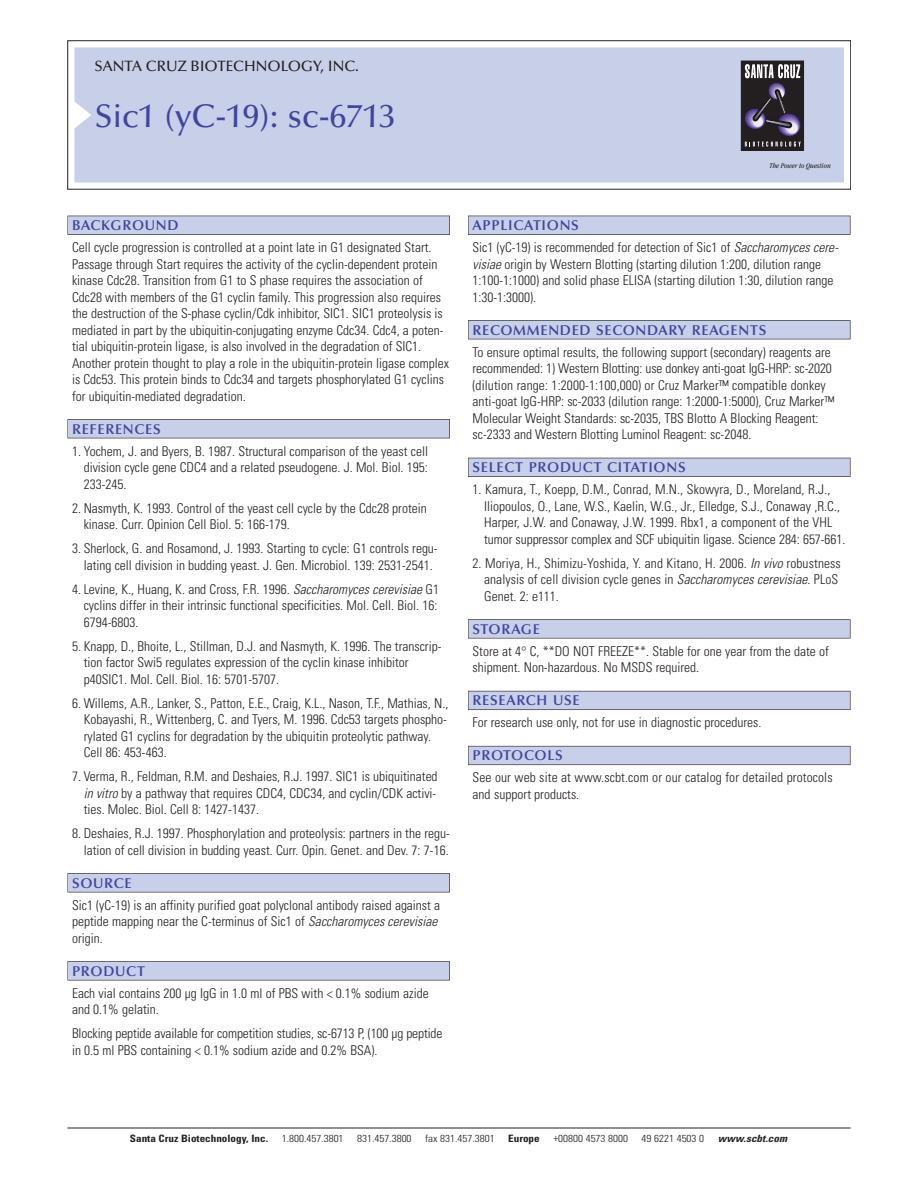
<style>
.page{position:relative;width:918px;height:1188px;background:#fff}
.page>*{position:absolute;margin:0;border:0;box-sizing:border-box;transform-origin:0 0}
.t1{font:500 33px "Optima";color:#41459c}
.t2{font:500 15px "Optima";color:#231f20}
.t3{font:600 14.25px "Optima";letter-spacing:.05em;color:#41459c}
.t4{font:300 condensed 13.5px/16.5px "Univers";color:#231f20}
.t5{font:300 condensed 10.2px "Univers";color:#231f20;scale:1.1 1}
.t6{font:700 condensed 10.2px "Univers";color:#231f20;scale:1.1 1}
.t7{font:italic 700 condensed 10.2px "Univers";color:#231f20;scale:1.1 1}
.t8{font:italic condensed 7.5px "Garamond";color:#231f20}
.s1{font-style:italic}
</style>
<div class="page">
<div style="left:74px;top:47px;width:770px;height:135px;background:#c7cfe9"></div>
<div style="left:741px;top:61px;width:62px;height:89px;background:#231f20"></div>
<div style="left:741px;top:61px;width:63px;height:90px;border:1px solid #231f20"></div>
<svg style="left:741px;top:64px;width:64px;height:83px"></svg>
<div style="left:68px;top:216px;width:382px;height:19px;background:#64636a"></div>
<div style="left:68px;top:216px;width:381px;height:18px;background:#c7cfe9"></div>
<div style="left:68px;top:419px;width:382px;height:19px;background:#64636a"></div>
<div style="left:68px;top:420px;width:381px;height:18px;background:#c7cfe9"></div>
<div style="left:68px;top:873px;width:382px;height:19px;background:#67666b"></div>
<div style="left:68px;top:874px;width:381px;height:18px;background:#c7cfe9"></div>
<div style="left:68px;top:961px;width:382px;height:19px;background:#6b696e"></div>
<div style="left:68px;top:962px;width:381px;height:18px;background:#c7cfe9"></div>
<div style="left:468px;top:216px;width:382px;height:19px;background:#64636a"></div>
<div style="left:468px;top:216px;width:382px;height:18px;background:#c7cfe9"></div>
<div style="left:468px;top:320px;width:382px;height:19px;background:#64636a"></div>
<div style="left:468px;top:321px;width:382px;height:18px;background:#c7cfe9"></div>
<div style="left:468px;top:458px;width:382px;height:19px;background:#63636c"></div>
<div style="left:468px;top:458px;width:382px;height:18px;background:#c7cfe9"></div>
<div style="left:468px;top:619px;width:382px;height:19px;background:#6b696e"></div>
<div style="left:468px;top:620px;width:382px;height:18px;background:#c7cfe9"></div>
<div style="left:468px;top:691px;width:382px;height:19px;background:#696a75"></div>
<div style="left:468px;top:691px;width:382px;height:18px;background:#c7cfe9"></div>
<div style="left:468px;top:746px;width:382px;height:19px;background:#717380"></div>
<div style="left:468px;top:746px;width:382px;height:18px;background:#c7cfe9"></div>
<hr style="left:68px;top:1128px;width:782px;height:1px;background:#231f20">
<p class="t2" style="left:94px;top:60px;width:266px">SANTA CRUZ BIOTECHNOLOGY, INC.</p>
<h1 class="t1" style="left:94px;top:102px;width:303px">Sic1 (yC-19): sc-6713</h1>
<p class="t3" style="left:72px;top:219px;width:108px">BACKGROUND</p>
<p class="t4" style="left:72px;top:240px;width:379px">Cell cycle progression is controlled at a point late in G1 designated Start.<br>Passage through Start requires the activity of the cyclin-dependent protein kinase Cdc28. Transition from G1 to S phase requires the association of Cdc28 with members of the G1 cyclin family. This progression also requires the destruction of the S-phase cyclin/Cdk inhibitor, SIC1. SIC1 proteolysis is mediated in part by the ubiquitin-conjugating enzyme Cdc34. Cdc4, a poten&shy;tial ubiquitin-protein ligase, is also involved in the degradation of SIC1.<br>Another protein thought to play a role in the ubiquitin-protein ligase complex is Cdc53. This protein binds to Cdc34 and targets phosphorylated G1 cyclins for ubiquitin-mediated degradation.</p>
<p class="t3" style="left:72px;top:423px;width:90px">REFERENCES</p>
<p class="t4" style="left:84px;top:444px;width:346px;text-align:justify;text-indent:-12px">1. Yochem, J. and Byers, B. 1987. Structural comparison of the yeast cell division cycle gene CDC4 and a related pseudogene. J. Mol. Biol. 195:<br>233-245.</p>
<p class="t4" style="left:84px;top:501px;width:345px;text-indent:-12px">2. Nasmyth, K. 1993. Control of the yeast cell cycle by the Cdc28 protein kinase. Curr. Opinion Cell Biol. 5: 166-179.</p>
<p class="t4" style="left:72px;top:541px;width:367px;text-align:center">3. Sherlock, G. and Rosamond, J. 1993. Starting to cycle: G1 controls regu&shy;lating cell division in budding yeast. J. Gen. Microbiol. 139: 2531-2541.</p>
<p class="t4" style="left:84px;top:582px;width:357px;text-indent:-12px">4. Levine, K., Huang, K. and Cross, F.R. 1996. <span class="s1">Saccharomyces cerevisiae</span>G1 cyclins differ in their intrinsic functional specificities. Mol. Cell. Biol. 16:<br>6794-6803.</p>
<p class="t4" style="left:84px;top:639px;width:359px;text-indent:-12px">5. Knapp, D., Bhoite, L., Stillman, D.J. and Nasmyth, K. 1996. The transcrip&shy;tion factor Swi5 regulates expression of the cyclin kinase inhibitor p40SIC1. Mol. Cell. Biol. 16: 5701-5707.</p>
<p class="t4" style="left:84px;top:696px;width:366px;text-indent:-12px">6. Willems, A.R., Lanker, S., Patton, E.E., Craig, K.L., Nason, T.F., Mathias, N., Kobayashi, R., Wittenberg, C. and Tyers, M. 1996. Cdc53 targets phospho&shy;rylated G1 cyclins for degradation by the ubiquitin proteolytic pathway.<br>Cell 86: 453-463.</p>
<p class="t4" style="left:84px;top:769px;width:355px;text-align:justify;text-indent:-12px">7. Verma, R., Feldman, R.M. and Deshaies, R.J. 1997. SIC1 is ubiquitinated <span class="s1">in vitro</span>by a pathway that requires CDC4, CDC34, and cyclin/CDK activi&shy;ties. Molec. Biol. Cell 8: 1427-1437.</p>
<p class="t4" style="left:72px;top:826px;width:379px;text-align:right">8. Deshaies, R.J. 1997. Phosphorylation and proteolysis: partners in the regu&shy;lation of cell division in budding yeast. Curr. Opin. Genet. and Dev. 7: 7-16.</p>
<p class="t3" style="left:72px;top:877px;width:61px">SOURCE</p>
<p class="t4" style="left:72px;top:898px;width:370px;text-align:justify">Sic1 (yC-19) is an affinity purified goat polyclonal antibody raised against a peptide mapping near the C-terminus of Sic1 of <span class="s1">Saccharomyces cerevisiae </span>origin.</p>
<p class="t3" style="left:72px;top:965px;width:74px">PRODUCT</p>
<p class="t4" style="left:72px;top:986px;width:358px">Each vial contains 200 µg IgG in 1.0 ml of PBS with &lt; 0.1% sodium azide and 0.1% gelatin.</p>
<p class="t4" style="left:72px;top:1027px;width:372px">Blocking peptide available for competition studies, sc-6713 P, (100 µg peptide in 0.5 ml PBS containing &lt; 0.1% sodium azide and 0.2% BSA).</p>
<p class="t8" style="left:769px;top:163px;width:63px">The Power to Question</p>
<p class="t3" style="left:473px;top:219px;width:108px">APPLICATIONS</p>
<p class="t4" style="left:473px;top:240px;width:370px">Sic1 (yC-19) is recommended for detection of Sic1 of <span class="s1">Saccharomyces cere&shy;visiae</span>origin by Western Blotting (starting dilution 1:200, dilution range 1:100-1:1000) and solid phase ELISA (starting dilution 1:30, dilution range 1:30-1:3000).</p>
<p class="t3" style="left:473px;top:324px;width:295px">RECOMMENDED SECONDARY REAGENTS</p>
<p class="t4" style="left:473px;top:345px;width:363px">To ensure optimal results, the following support (secondary) reagents are recommended: 1) Western Blotting: use donkey anti-goat IgG-HRP: sc-2020 (dilution range: 1:2000-1:100,000) or Cruz Marker™ compatible donkey anti-goat IgG-HRP: sc-2033 (dilution range: 1:2000-1:5000), Cruz Marker™ Molecular Weight Standards: sc-2035, TBS Blotto A Blocking Reagent: sc-2333 and Western Blotting Luminol Reagent: sc-2048.</p>
<p class="t3" style="left:473px;top:461px;width:215px">SELECT PRODUCT CITATIONS</p>
<p class="t4" style="left:484px;top:483px;width:363px;text-indent:-12px">1. Kamura, T., Koepp, D.M., Conrad, M.N., Skowyra, D., Moreland, R.J., Iliopoulos, O., Lane, W.S., Kaelin, W.G., Jr., Elledge, S.J., Conaway ,R.C., Harper, J.W. and Conaway, J.W. 1999. Rbx1, a component of the VHL tumor suppressor complex and SCF ubiquitin ligase. Science 284: 657-661.</p>
<p class="t4" style="left:484px;top:556px;width:358px;text-indent:-12px">2. Moriya, H., Shimizu-Yoshida, Y. and Kitano, H. 2006. <span class="s1">In vivo</span>robustness analysis of cell division cycle genes in <span class="s1">Saccharomyces cerevisiae</span>. PLoS<br>Genet. 2: e111.</p>
<p class="t3" style="left:473px;top:623px;width:69px">STORAGE</p>
<p class="t4" style="left:473px;top:644px;width:358px">Store at 4° C, **DO NOT FREEZE**. Stable for one year from the date of shipment. Non-hazardous. No MSDS required.</p>
<p class="t3" style="left:473px;top:694px;width:109px">RESEARCH USE</p>
<p class="t4" style="left:473px;top:716px;width:290px">For research use only, not for use in diagnostic procedures.</p>
<p class="t3" style="left:473px;top:750px;width:92px">PROTOCOLS</p>
<p class="t4" style="left:473px;top:771px;width:362px">See our web site at www.scbt.com or our catalog for detailed protocols and support products.</p>
<p class="t6" style="left:130px;top:1135px;width:127px">Santa Cruz Biotechnology, Inc.</p>
<p class="t5" style="left:282px;top:1135px;width:58px">1.800.457.3801</p>
<p class="t5" style="left:357px;top:1135px;width:51px">831.457.3800</p>
<p class="t5" style="left:425px;top:1135px;width:65px">fax 831.457.3801</p>
<p class="t6" style="left:508px;top:1135px;width:30px">Europe</p>
<p class="t5" style="left:553px;top:1135px;width:69px">+00800 4573 8000</p>
<p class="t5" style="left:642px;top:1135px;width:58px">49 6221 4503 0</p>
<p class="t7" style="left:718px;top:1135px;width:67px">www.scbt.com</p>
</div>
